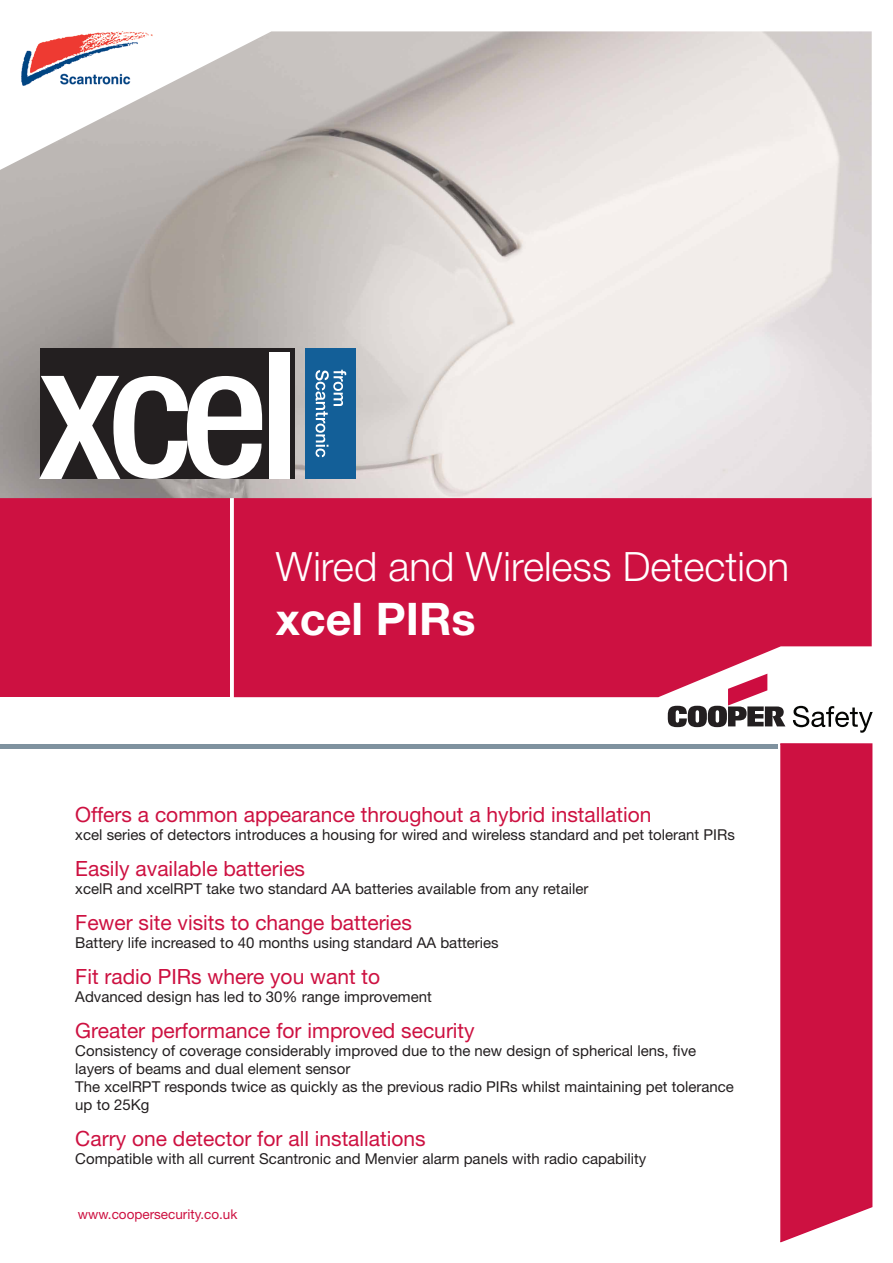
<style>
.page{position:relative;width:893px;height:1263px;background:#fff}
.page>*{position:absolute;margin:0;border:0;box-sizing:border-box;transform-origin:0 0}
.t1{font:700 45px "Helvetica Neue LT Pro";color:#fff}
.t2{font:300 40.5px "Helvetica Neue LT Pro";color:#fff}
.t3{font:21px "Helvetica Neue LT Pro";color:#cd1141}
.t4{font:15px/18px "Helvetica Neue LT Pro";color:#231f20}
.t5{font:13.5px "Helvetica Neue LT Pro";color:#cd1141}
</style>
<div class="page">
<svg style="left:668px;top:697px;width:117px;height:30px"></svg>
<svg style="left:793px;top:706px;width:80px;height:27px"></svg>
<div style="left:234px;top:498px;width:638px;height:199px;background:#cd1141"></div>
<div style="left:0;top:497px;width:230px;height:200px;background:#cd1141"></div>
<img style="left:0;top:31px;width:872px;height:467px">
<div style="left:780px;top:743px;width:93px;height:500px;background:#cd1141"></div>
<hr style="left:0;top:744px;width:777px;height:4px;background:#7f929f">
<div style="left:40px;top:349px;width:255px;height:130px;background:#231f20"></div>
<svg style="left:39px;top:375px;width:223px;height:104px"></svg>
<div style="left:269px;top:353px;width:21px;height:126px;background:#fff"></div>
<div style="left:305px;top:349px;width:51px;height:130px;background:#135f98"></div>
<svg style="left:315px;top:370px;width:31px;height:87px"></svg>
<p class="t2" style="left:276px;top:542px;width:515px">Wired and Wireless Detection</p>
<p class="t1" style="left:276px;top:591px;width:201px">xcel PIRs</p>
<p class="t3" style="left:75px;top:801px;width:578px">Offers a common appearance throughout a hybrid installation</p>
<p class="t4" style="left:75px;top:825px;width:661px">xcel series of detectors introduces a housing for wired and wireless standard and pet tolerant PIRs</p>
<p class="t3" style="left:75px;top:855px;width:231px">Easily available batteries</p>
<p class="t4" style="left:75px;top:879px;width:515px">xcelR and xcelRPT take two standard AA batteries available from any retailer</p>
<p class="t3" style="left:75px;top:909px;width:338px">Fewer site visits to change batteries</p>
<p class="t4" style="left:75px;top:933px;width:425px">Battery life increased to 40 months using standard AA batteries</p>
<p class="t3" style="left:75px;top:963px;width:306px">Fit radio PIRs where you want to</p>
<p class="t4" style="left:75px;top:987px;width:358px">Advanced design has led to 30% range improvement</p>
<p class="t3" style="left:75px;top:1017px;width:401px">Greater performance for improved security</p>
<p class="t4" style="left:75px;top:1041px;width:622px">Consistency of coverage considerably improved due to the new design of spherical lens, five layers of beams and dual element sensor</p>
<p class="t4" style="left:75px;top:1077px;width:660px">The xcelRPT responds twice as quickly as the previous radio PIRs whilst maintaining pet tolerance up to 25Kg</p>
<p class="t3" style="left:75px;top:1125px;width:352px">Carry one detector for all installations</p>
<p class="t4" style="left:75px;top:1149px;width:572px">Compatible with all current Scantronic and Menvier alarm panels with radio capability</p>
<p class="t5" style="left:78px;top:1206px;width:161px">www.coopersecurity.co.uk</p>
</div>
